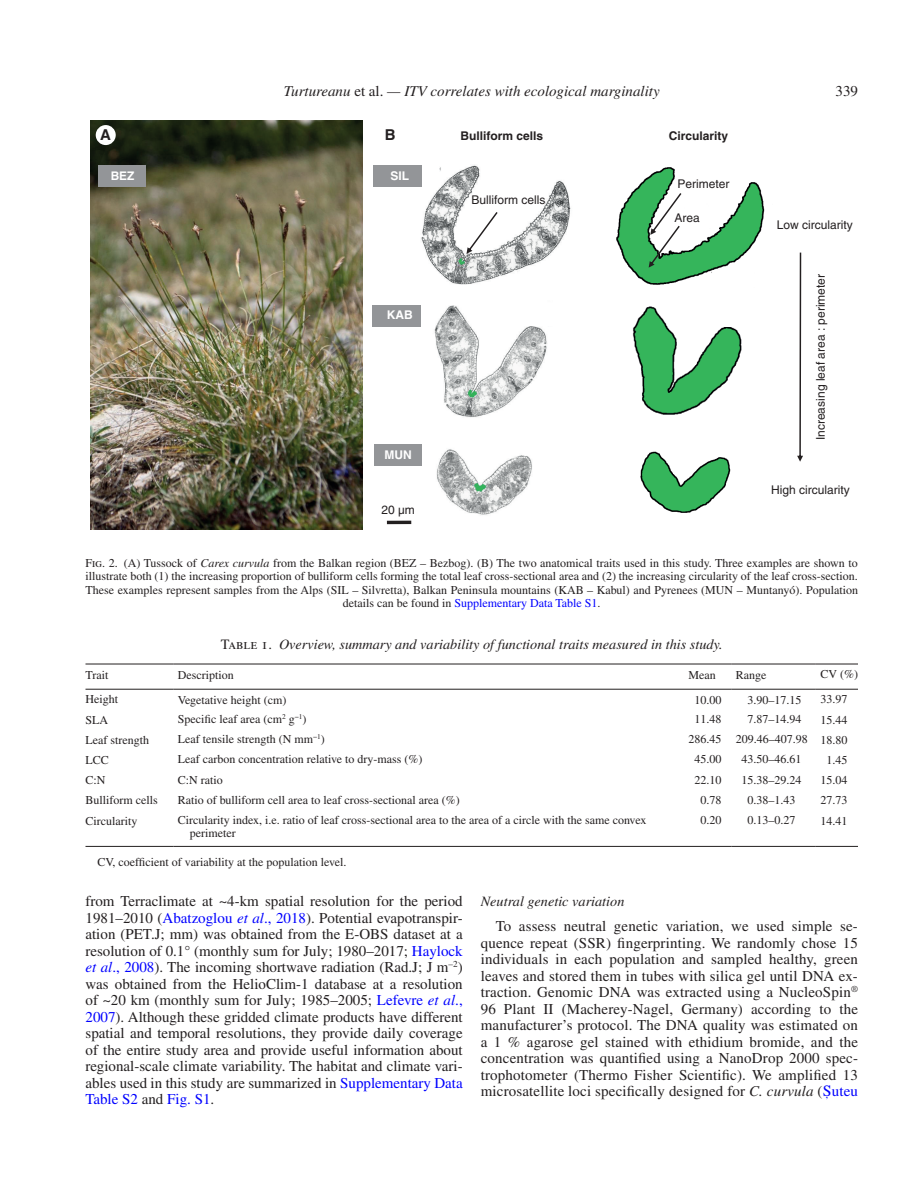
<style>
.page{position:relative;width:918px;height:1186px;background:#fff}
.page>*{position:absolute;margin:0;border:0;box-sizing:border-box;transform-origin:0 0}
.t1{font:15px/16.5px "Times LT Std";letter-spacing:.01em;color:#231f20;text-align:justify}
.t2{font:italic 15px "Times LT Std";color:#231f20}
.t3{font:700 15px "Helvetica";color:#231f20}
.t4{font:italic 14.25px "Times LT Std";color:#231f20}
.t5{font:12px/13.5px "Times LT Std";color:#231f20;text-align:center}
.t6{font:12px "Helvetica";color:#231f20}
.t7{font:700 12px "Helvetica";color:#231f20}
.t8{font:700 12px "Helvetica";color:#fff}
.t9{font:700 11.85px "Helvetica";color:#fff}
.s1{font-style:normal}
.s2{font-style:italic}
.s3{color:#00f}
.s4{font-style:italic;color:#00f}
.s5{font-family:"Gandhari Unicode";color:#00f}
</style>
<div class="page">
<img style="left:91px;top:120px;width:272px;height:409px">
<div style="left:96px;top:125px;width:20px;height:20px;background:#fff;border-radius:50%"></div>
<img style="left:416px;top:165px;width:155px;height:120px">
<img style="left:403px;top:444px;width:129px;height:81px">
<img style="left:434px;top:305px;width:113px;height:113px">
<div style="left:374px;top:445px;width:47px;height:21px;background:#939598"></div>
<div style="left:373px;top:305px;width:48px;height:21px;background:#939598"></div>
<div style="left:514px;top:155px;width:39px;height:18px;background:#fff"></div>
<hr style="left:387px;top:521px;width:24px;height:3px;background:#231f20">
<img style="left:616px;top:167px;width:149px;height:118px">
<img style="left:632px;top:306px;width:110px;height:109px">
<img style="left:640px;top:451px;width:91px;height:62px">
<div style="left:391px;top:162px;width:48px;height:22px;background:#fff"></div>
<div style="left:373px;top:165px;width:49px;height:21px;background:#939598"></div>
<div style="left:533px;top:302px;width:49px;height:24px;background:#fff"></div>
<div style="left:724px;top:303px;width:49px;height:24px;background:#fff"></div>
<svg style="left:797px;top:253px;width:6px;height:209px"></svg>
<svg style="left:466px;top:212px;width:32px;height:42px"></svg>
<svg style="left:621px;top:193px;width:81px;height:75px"></svg>
<div style="left:576px;top:159px;width:46px;height:29px;background:#fff"></div>
<div style="left:556px;top:277px;width:46px;height:29px;background:#fff"></div>
<div style="left:99px;top:165px;width:47px;height:22px;background:#939598"></div>
<hr style="left:86px;top:664px;width:87px;height:1px;background:#231f20">
<hr style="left:86px;top:689px;width:87px;height:1px;background:#231f20">
<hr style="left:173px;top:664px;width:511px;height:1px;background:#231f20">
<hr style="left:173px;top:689px;width:511px;height:1px;background:#231f20">
<hr style="left:684px;top:664px;width:47px;height:1px;background:#231f20">
<hr style="left:684px;top:689px;width:47px;height:1px;background:#231f20">
<hr style="left:731px;top:664px;width:85px;height:1px;background:#231f20">
<hr style="left:731px;top:689px;width:85px;height:1px;background:#231f20">
<hr style="left:816px;top:664px;width:42px;height:1px;background:#231f20">
<hr style="left:816px;top:689px;width:42px;height:1px;background:#231f20">
<hr style="left:86px;top:846px;width:87px;height:1px;background:#231f20">
<hr style="left:173px;top:846px;width:511px;height:1px;background:#231f20">
<hr style="left:684px;top:846px;width:47px;height:1px;background:#231f20">
<hr style="left:731px;top:846px;width:85px;height:1px;background:#231f20">
<hr style="left:816px;top:846px;width:42px;height:1px;background:#231f20">
<p class="t2" style="left:284px;top:83px;width:378px">Turtureanu <span class="s1">et al.</span> — ITV correlates with ecological marginality</p>
<p class="t1" style="left:836px;top:83px;width:24px">339</p>
<p class="t3" style="left:100px;top:125px;width:12px">A</p>
<p class="t7" style="left:669px;top:129px;width:61px">Circularity</p>
<p class="t3" style="left:385px;top:125px;width:12px">B</p>
<p class="t7" style="left:461px;top:129px;width:84px">Bulliform cells</p>
<p class="t9" style="left:111px;top:169px;width:25px">BEZ</p>
<p class="t8" style="left:390px;top:168px;width:20px">SIL</p>
<p class="t8" style="left:387px;top:308px;width:27px">KAB</p>
<p class="t8" style="left:385px;top:448px;width:29px">MUN</p>
<p class="t6" style="left:381px;top:503px;width:35px">20 µm</p>
<p class="t6" style="left:472px;top:193px;width:76px">Bulliform cells</p>
<p class="t6" style="left:678px;top:177px;width:54px">Perimeter</p>
<p class="t6" style="left:675px;top:211px;width:27px">Area</p>
<p class="t6" style="left:777px;top:217px;width:78px">Low circularity</p>
<p class="t6" style="left:814px;top:440px;width:168px;rotate:-90deg">Increasing leaf area : perimeter</p>
<p class="t6" style="left:771px;top:483px;width:80px">High circularity</p>
<p class="t5" style="left:86px;top:556px;width:774px">Fig. 2. (A) Tussock of <span class="s2">Carex curvula</span> from the Balkan region (BEZ – Bezbog). (B) The two anatomical traits used in this study. Three examples are shown to illustrate both (1) the increasing proportion of bulliform cells forming the total leaf cross-sectional area and (2) the increasing circularity of the leaf cross-section.<br>These examples represent samples from the Alps (SIL – Silvretta), Balkan Peninsula mountains (KAB – Kabul) and Pyrenees (MUN – Muntanyó). Population details can be found in <span class="s3">Supplementary Data Table S1</span>.</p>
<p class="t4" style="left:221px;top:636px;width:503px"><span class="s1">Table 1.</span> Overview, summary and variability of functional traits measured in this study.</p>
<p class="t5" style="left:86px;top:668px;width:24px">Trait</p>
<p class="t5" style="left:178px;top:668px;width:57px">Description</p>
<p class="t5" style="left:688px;top:668px;width:29px">Mean</p>
<p class="t5" style="left:736px;top:668px;width:32px">Range</p>
<p class="t5" style="left:820px;top:667px;width:39px">CV (%)</p>
<p class="t5" style="left:86px;top:692px;width:34px">Height</p>
<p class="t5" style="left:178px;top:693px;width:110px">Vegetative height (cm)</p>
<p class="t5" style="left:695px;top:693px;width:28px">10.00</p>
<p class="t5" style="left:747px;top:693px;width:55px">3.90–17.15</p>
<p class="t5" style="left:820px;top:692px;width:28px">33.97</p>
<p class="t5" style="left:86px;top:713px;width:24px">SLA</p>
<p class="t5" style="left:178px;top:712px;width:130px">Specific leaf area (cm<sup>2</sup> g<sup>−1</sup>)</p>
<p class="t5" style="left:695px;top:712px;width:28px">11.48</p>
<p class="t5" style="left:747px;top:712px;width:55px">7.87–14.94</p>
<p class="t5" style="left:820px;top:713px;width:28px">15.44</p>
<p class="t5" style="left:86px;top:733px;width:65px">Leaf strength</p>
<p class="t5" style="left:178px;top:732px;width:149px">Leaf tensile strength (N mm<sup>−1</sup>)</p>
<p class="t5" style="left:689px;top:732px;width:160px">286.45 209.46–407.98 18.80</p>
<p class="t5" style="left:86px;top:753px;width:25px">LCC</p>
<p class="t5" style="left:178px;top:752px;width:246px">Leaf carbon concentration relative to dry-mass (%)</p>
<p class="t5" style="left:695px;top:752px;width:28px">45.00</p>
<p class="t5" style="left:741px;top:752px;width:61px">43.50–46.61</p>
<p class="t5" style="left:826px;top:753px;width:22px">1.45</p>
<p class="t5" style="left:86px;top:773px;width:22px">C:N</p>
<p class="t5" style="left:178px;top:773px;width:46px">C:N ratio</p>
<p class="t5" style="left:695px;top:773px;width:28px">22.10</p>
<p class="t5" style="left:741px;top:773px;width:61px">15.38–29.24</p>
<p class="t5" style="left:820px;top:773px;width:28px">15.04</p>
<p class="t5" style="left:86px;top:793px;width:74px">Bulliform cells</p>
<p class="t5" style="left:178px;top:793px;width:284px">Ratio of bulliform cell area to leaf cross-sectional area (%)</p>
<p class="t5" style="left:701px;top:793px;width:22px">0.78</p>
<p class="t5" style="left:747px;top:793px;width:49px">0.38–1.43</p>
<p class="t5" style="left:820px;top:793px;width:28px">27.73</p>
<p class="t5" style="left:86px;top:814px;width:53px">Circularity</p>
<p class="t5" style="left:190px;top:813px;width:458px;text-align:left;text-indent:-12px">Circularity index, i.e. ratio of leaf cross-sectional area to the area of a circle with the same convex perimeter</p>
<p class="t5" style="left:701px;top:813px;width:22px">0.20</p>
<p class="t5" style="left:747px;top:813px;width:49px">0.13–0.27</p>
<p class="t5" style="left:820px;top:814px;width:28px">14.41</p>
<p class="t5" style="left:98px;top:855px;width:251px">CV, coefficient of variability at the population level.</p>
<p class="t1" style="left:86px;top:893px;width:379px">from Terraclimate at ~4-km spatial resolution for the period 1981–2010 (<span class="s3">Abatzoglou</span> <span class="s4">et al</span><span class="s3">., 2018</span>). Potential evapotranspir&shy;ation (PET.J; mm) was obtained from the E-OBS dataset at a resolution of 0.1° (monthly sum for July; 1980–2017; <span class="s3">Haylock </span><span class="s4">et al</span><span class="s3">., 2008</span>). The incoming shortwave radiation (Rad.J; J m<sup>–2</sup>) was obtained from the HelioClim-1 database at a resolution of ~20 km (monthly sum for July; 1985–2005; <span class="s3">Lefevre</span> <span class="s4">et al</span><span class="s3">., 2007</span>). Although these gridded climate products have different spatial and temporal resolutions, they provide daily coverage of the entire study area and provide useful information about regional-scale climate variability. The habitat and climate vari&shy;ables used in this study are summarized in <span class="s3">Supplementary Data Table S2</span> and <span class="s3">Fig. S1</span>.</p>
<p class="t4" style="left:481px;top:893px;width:145px">Neutral genetic variation</p>
<p class="t1" style="left:481px;top:918px;width:379px;text-indent:15px">To assess neutral genetic variation, we used simple se&shy;quence repeat (SSR) fingerprinting. We randomly chose 15 individuals in each population and sampled healthy, green leaves and stored them in tubes with silica gel until DNA ex&shy;traction. Genomic DNA was extracted using a NucleoSpin<sup>® </sup>96 Plant II (Macherey-Nagel, Germany) according to the manufacturer’s protocol. The DNA quality was estimated on a 1 % agarose gel stained with ethidium bromide, and the concentration was quantified using a NanoDrop 2000 spec&shy;trophotometer (Thermo Fisher Scientific). We amplified 13 microsatellite loci specifically designed for <span class="s2">C. curvula</span> (<span class="s5">Ș</span><span class="s3">uteu</span></p>
</div>
